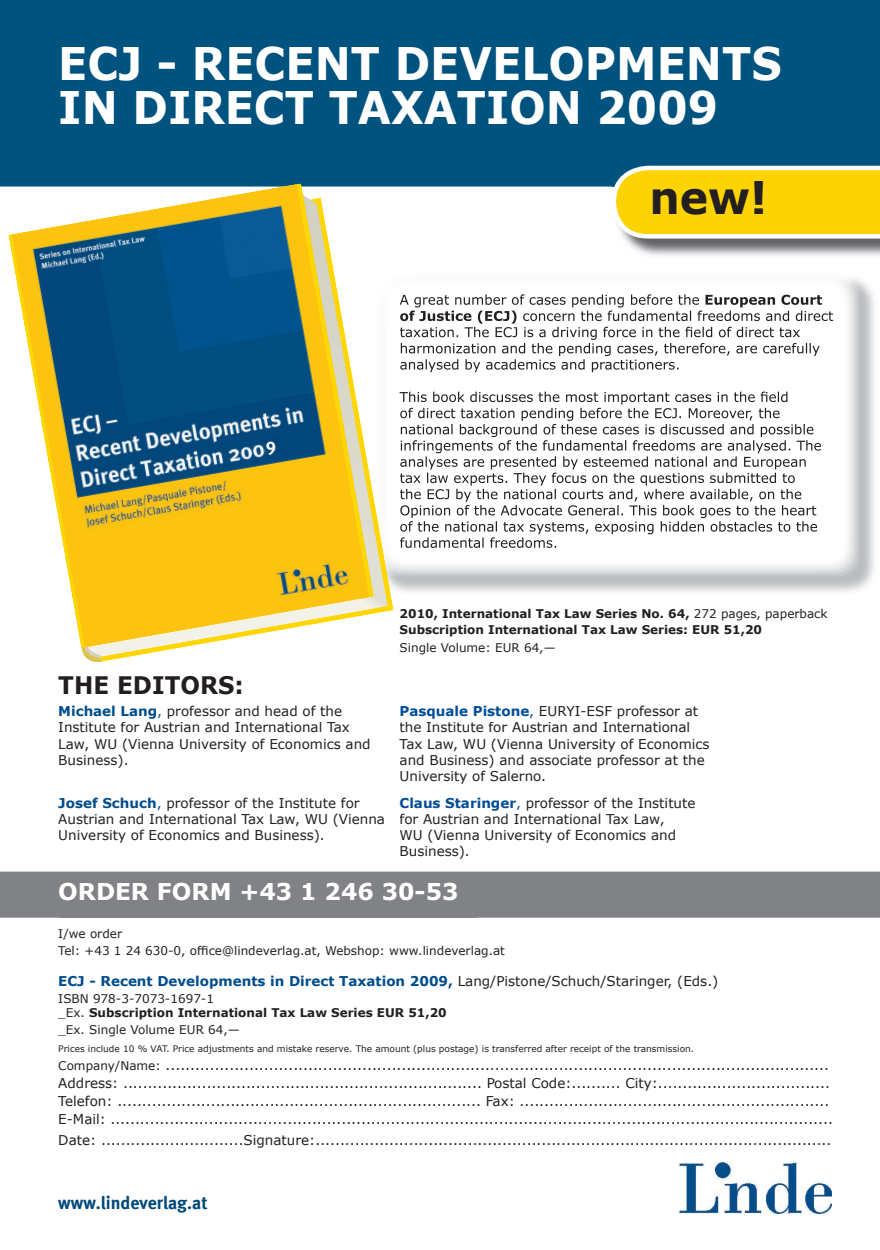
<style>
.page{position:relative;width:880px;height:1250px;background:#fff}
.page>*{position:absolute;margin:0;border:0;box-sizing:border-box;transform-origin:0 0}
.t1{font:700 44.85px/43.5px "Verdana";color:#fff;scale:.95 1}
.t2{font:700 44.85px "Verdana";color:#231f20;scale:.95 1}
.t3{font:700 24.15px "Verdana";color:#231f20;scale:.96 1}
.t4{font:700 23.1px "Verdana";color:#fff}
.t5{font:700 18px "Meta";color:#00497a}
.t6{font:13.5px/16.2px "Verdana";color:#231f20}
.t7{font:700 13.5px "Verdana";color:#014d8b}
.t8{font:700 12px/14.4px "Verdana";color:#231f20}
.t9{font:12px/16.5px "Verdana";color:#231f20}
.t10{font:9px "Verdana";color:#231f20}
.s1{font-weight:400}
.s2{font-weight:700;color:#014d8b}
.s3{color:#014d8b}
.s4{font-weight:700;color:#014d96}
.s5{color:#014d96}
.s6{font-weight:400;color:#231f20}
.s7{font-size:12px}
</style>
<div class="page">
<div style="left:0;top:872px;width:880px;height:46px;background:#808285"></div>
<div style="left:61px;top:884px;width:415px;height:34px;background:#808285"></div>
<div style="left:0;top:0;width:880px;height:187px;background:#00537f"></div>
<img style="left:624px;top:239px;width:256px;height:17px">
<svg style="left:611px;top:166px;width:269px;height:73px;background:#f9d62a"></svg>
<img style="left:394px;top:275px;width:465px;height:301px">
<img style="left:400px;top:294px;width:299px;height:13px">
<img style="left:705px;top:295px;width:117px;height:12px">
<img style="left:400px;top:311px;width:116px;height:13px">
<img style="left:518px;top:311px;width:315px;height:10px">
<img style="left:400px;top:327px;width:400px;height:13px">
<img style="left:401px;top:343px;width:419px;height:13px">
<img style="left:400px;top:359px;width:278px;height:13px">
<img style="left:400px;top:392px;width:389px;height:13px">
<img style="left:400px;top:408px;width:380px;height:13px">
<img style="left:401px;top:424px;width:413px;height:13px">
<img style="left:401px;top:440px;width:420px;height:13px">
<img style="left:400px;top:456px;width:407px;height:13px">
<img style="left:400px;top:473px;width:395px;height:13px">
<img style="left:400px;top:489px;width:402px;height:13px">
<img style="left:400px;top:505px;width:416px;height:13px">
<img style="left:400px;top:521px;width:418px;height:13px">
<img style="left:400px;top:537px;width:156px;height:11px">
<img style="left:680px;top:1163px;width:152px;height:51px">
<svg style="left:81px;top:648px;width:36px;height:14px"></svg>
<img style="left:12px;top:184px;width:357px;height:463px">
<svg style="left:263px;top:194px;width:125px;height:415px"></svg>
<h1 class="t1" style="left:58px;top:41px;width:763px">ECJ - RECENT DEVELOPMENTS<br>IN DIRECT TAXATION 2009</h1>
<h1 class="t2" style="left:649px;top:169px;width:126px">new!</h1>
<h2 class="t3" style="left:58px;top:670px;width:195px">THE EDITORS:</h2>
<p class="t8" style="left:400px;top:606px;width:430px;line-height:15.6px">2010, International Tax Law Series No. 64, <span class="s1">272 pages, paperback<br></span>Subscription International Tax Law Series: EUR 51,20</p>
<p class="t9" style="left:400px;top:639px;width:158px">Single Volume: EUR 64,—</p>
<p class="t6" style="left:58px;top:703px;width:314px"><span class="s2">Michael Lang</span><span class="s3">,</span> professor and head of the Institute for Austrian and International Tax Law, WU (Vienna University of Economics and Business).</p>
<p class="t6" style="left:58px;top:794px;width:328px"><span class="s2">Josef Schuch</span><span class="s3">,</span> professor of the Institute for<br>Austrian and International Tax Law, WU (Vienna<br>University of Economics and Business).</p>
<p class="t6" style="left:400px;top:794px;width:297px"><span class="s4">Claus Staringer</span><span class="s5">,</span> professor of the Institute for Austrian and International Tax Law,<br>WU (Vienna University of Economics and Business).</p>
<p class="t6" style="left:400px;top:703px;width:312px"><span class="s4">Pasquale Pistone</span><span class="s5">,</span> EURYI-ESF professor at the Institute for Austrian and International Tax Law, WU (Vienna University of Economics and Business) and associate professor at the University of Salerno.</p>
<h3 class="t4" style="left:58px;top:877px;width:402px">ORDER FORM +43 1 246 30-53</h3>
<p class="t9" style="left:58px;top:925px;width:448px">I/we order<br>Tel: +43 1 24 630-0, office@lindeverlag.at, Webshop: www.lindeverlag.at</p>
<p class="t7" style="left:58px;top:973px;width:661px">ECJ - Recent Developments in Direct Taxation 2009, <span class="s6">Lang/Pistone/Schuch/Staringer, (Eds.)</span></p>
<p class="t8" style="left:58px;top:991px;width:390px"><span class="s1">ISBN 978-3-7073-1697-1<br>_Ex.</span> Subscription International Tax Law Series EUR 51,20</p>
<p class="t9" style="left:58px;top:1020px;width:183px">_Ex. Single Volume EUR 64,—</p>
<p class="t10" style="left:58px;top:1042px;width:637px">Prices include 10 % VAT. Price adjustments and mistake reserve. The amount (plus postage) is transferred after receipt of the transmission.</p>
<p class="t6" style="left:58px;top:1055px;width:776px;line-height:18px"><span class="s7">Company/Name:</span> .......................................................................................................................................<br>Address: ......................................................................... Postal Code:.......... City:...................................<br>Telefon: .......................................................................... Fax: ...............................................................<br>E-Mail: ...................................................................................................................................................</p>
<p class="t6" style="left:58px;top:1131px;width:775px">Date: .............................Signature:.........................................................................................................</p>
<h3 class="t5" style="left:58px;top:1192px;width:151px">www.lindeverlag.at</h3>
</div>
